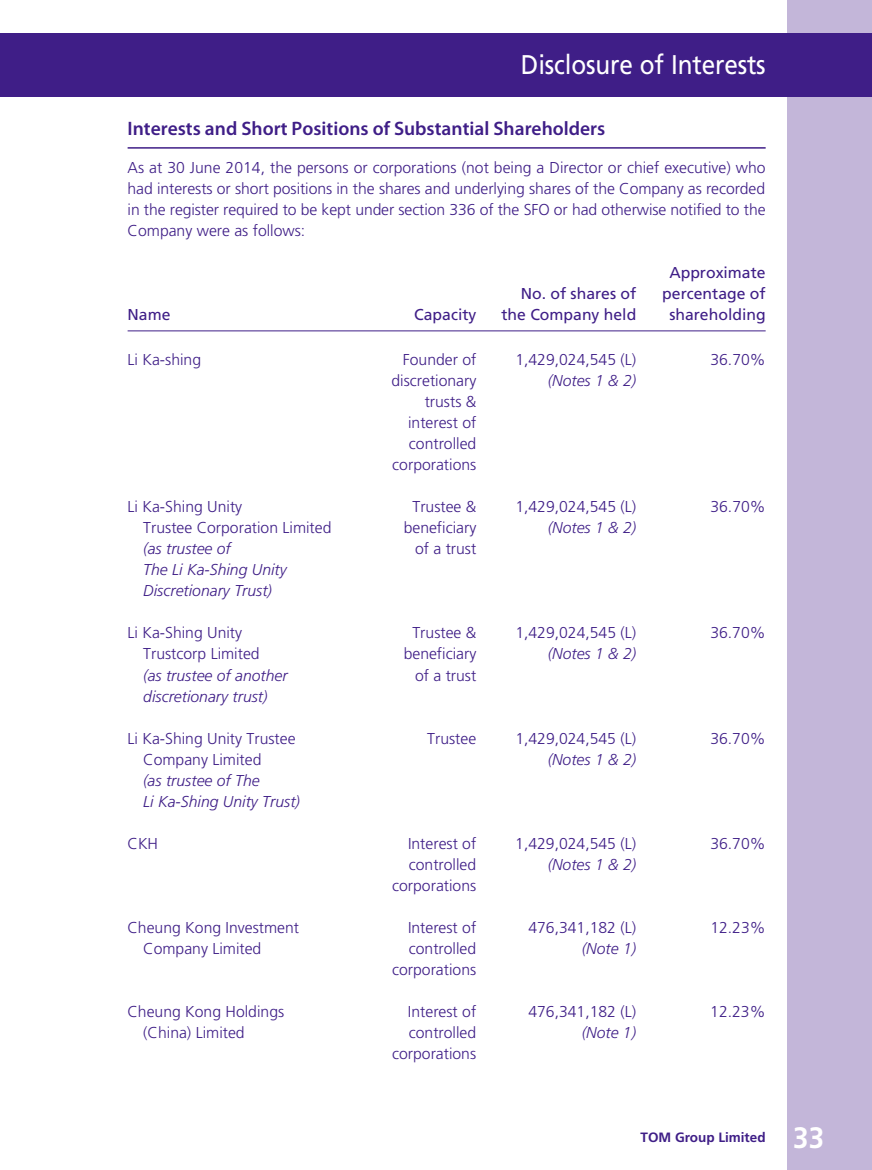
<style>
.page{position:relative;width:872px;height:1170px;background:#fff}
.page>*{position:absolute;margin:0;border:0;box-sizing:border-box;transform-origin:0 0}
.t1{font:700 29.55px "Frutiger LT Std";color:#fff;scale:.94 1}
.t2{font:27px "Frutiger LT Std";letter-spacing:-.005em;color:#fff;scale:.9 1}
.t3{font:600 19.5px "Myriad Pro";color:#3f1e87}
.t4{font:300 15.75px/21px "Frutiger LT Std";color:#3f1e87;text-align:justify}
.t5{font:italic 300 15.75px/21px "Frutiger LT Std";color:#3f1e87}
.t6{font:15.75px "Frutiger LT Std";color:#3f1e87}
.t7{font:700 13.5px "Frutiger LT Std";color:#3f1e87}
</style>
<div class="page">
<div style="left:787px;top:0;width:85px;height:1169px;background:#c3b6d9"></div>
<div style="left:0;top:33px;width:872px;height:64px;background:#3f1e87"></div>
<hr style="left:128px;top:147px;width:637px;height:2px;background:#3f1e87">
<hr style="left:128px;top:330px;width:637px;height:1px;background:#3f1e87">
<h2 class="t2" style="left:521px;top:49px;width:273px">Disclosure of Interests</h2>
<p class="t3" style="left:128px;top:116px;width:479px">Interests and Short Positions of Substantial Shareholders</p>
<p class="t4" style="left:128px;top:157px;width:639px">As at 30 June 2014, the persons or corporations (not being a Director or chief executive) who had interests or short positions in the shares and underlying shares of the Company as recorded in the register required to be kept under section 336 of the SFO or had otherwise notified to the Company were as follows:</p>
<p class="t6" style="left:669px;top:263px;width:98px">Approximate</p>
<p class="t6" style="left:521px;top:284px;width:117px">No. of shares of</p>
<p class="t6" style="left:662px;top:284px;width:105px">percentage of</p>
<p class="t6" style="left:128px;top:305px;width:44px">Name</p>
<p class="t6" style="left:414px;top:305px;width:64px">Capacity</p>
<p class="t6" style="left:501px;top:305px;width:136px">the Company held</p>
<p class="t6" style="left:669px;top:305px;width:98px">shareholding</p>
<p class="t4" style="left:128px;top:349px;width:75px">Li Ka-shing</p>
<p class="t4" style="left:403px;top:349px;width:75px">Founder of</p>
<p class="t4" style="left:515px;top:349px;width:122px">1,429,024,545 (L)</p>
<p class="t4" style="left:710px;top:349px;width:57px">36.70%</p>
<p class="t4" style="left:391px;top:370px;width:86px">discretionary</p>
<p class="t5" style="left:548px;top:370px;width:90px">(Notes 1 &amp; 2)</p>
<p class="t4" style="left:392px;top:391px;width:86px;text-align:right">trusts &amp; interest of controlled corporations</p>
<p class="t4" style="left:128px;top:496px;width:116px">Li Ka-Shing Unity</p>
<p class="t4" style="left:412px;top:496px;width:65px">Trustee &amp;</p>
<p class="t4" style="left:515px;top:496px;width:122px">1,429,024,545 (L)</p>
<p class="t4" style="left:710px;top:496px;width:57px">36.70%</p>
<p class="t4" style="left:143px;top:517px;width:190px">Trustee Corporation Limited</p>
<p class="t4" style="left:404px;top:517px;width:74px">beneficiary</p>
<p class="t5" style="left:548px;top:517px;width:90px">(Notes 1 &amp; 2)</p>
<p class="t5" style="left:143px;top:538px;width:89px">(as trustee of</p>
<p class="t4" style="left:415px;top:538px;width:63px">of a trust</p>
<p class="t5" style="left:143px;top:559px;width:145px">The Li Ka-Shing Unity<br>Discretionary Trust)</p>
<p class="t4" style="left:128px;top:622px;width:116px">Li Ka-Shing Unity</p>
<p class="t4" style="left:412px;top:622px;width:65px">Trustee &amp;</p>
<p class="t4" style="left:515px;top:622px;width:122px">1,429,024,545 (L)</p>
<p class="t4" style="left:710px;top:622px;width:57px">36.70%</p>
<p class="t4" style="left:143px;top:643px;width:118px">Trustcorp Limited</p>
<p class="t4" style="left:404px;top:643px;width:74px">beneficiary</p>
<p class="t5" style="left:548px;top:643px;width:90px">(Notes 1 &amp; 2)</p>
<p class="t5" style="left:143px;top:664px;width:146px">(as trustee of another</p>
<p class="t4" style="left:415px;top:664px;width:63px">of a trust</p>
<p class="t5" style="left:143px;top:685px;width:126px">discretionary trust)</p>
<p class="t4" style="left:127px;top:727px;width:170px">Li Ka-Shing Unity Trustee</p>
<p class="t4" style="left:427px;top:727px;width:50px">Trustee</p>
<p class="t4" style="left:515px;top:727px;width:122px">1,429,024,545 (L)</p>
<p class="t4" style="left:710px;top:727px;width:57px">36.70%</p>
<p class="t4" style="left:143px;top:748px;width:120px">Company Limited</p>
<p class="t5" style="left:548px;top:748px;width:90px">(Notes 1 &amp; 2)</p>
<p class="t5" style="left:143px;top:769px;width:158px">(as trustee of The<br>Li Ka-Shing Unity Trust)</p>
<p class="t4" style="left:127px;top:832px;width:32px">CKH</p>
<p class="t4" style="left:408px;top:832px;width:70px">Interest of</p>
<p class="t4" style="left:515px;top:832px;width:122px">1,429,024,545 (L)</p>
<p class="t4" style="left:710px;top:832px;width:57px">36.70%</p>
<p class="t4" style="left:409px;top:853px;width:69px">controlled</p>
<p class="t5" style="left:548px;top:853px;width:90px">(Notes 1 &amp; 2)</p>
<p class="t4" style="left:392px;top:874px;width:86px">corporations</p>
<p class="t4" style="left:127px;top:916px;width:173px">Cheung Kong Investment</p>
<p class="t4" style="left:408px;top:916px;width:70px">Interest of</p>
<p class="t4" style="left:528px;top:916px;width:109px">476,341,182 (L)</p>
<p class="t4" style="left:710px;top:916px;width:57px">12.23%</p>
<p class="t4" style="left:143px;top:937px;width:120px">Company Limited</p>
<p class="t4" style="left:409px;top:937px;width:69px">controlled</p>
<p class="t5" style="left:582px;top:937px;width:56px">(Note 1)</p>
<p class="t4" style="left:392px;top:958px;width:86px">corporations</p>
<p class="t4" style="left:127px;top:1000px;width:158px">Cheung Kong Holdings</p>
<p class="t4" style="left:408px;top:1000px;width:70px">Interest of</p>
<p class="t4" style="left:528px;top:1000px;width:109px">476,341,182 (L)</p>
<p class="t4" style="left:710px;top:1000px;width:57px">12.23%</p>
<p class="t4" style="left:143px;top:1021px;width:103px">(China) Limited</p>
<p class="t4" style="left:409px;top:1021px;width:69px">controlled</p>
<p class="t5" style="left:582px;top:1021px;width:56px">(Note 1)</p>
<p class="t4" style="left:392px;top:1042px;width:86px">corporations</p>
<p class="t7" style="left:640px;top:1129px;width:127px">TOM Group Limited</p>
<h1 class="t1" style="left:793px;top:1119px;width:34px">33</h1>
</div>
